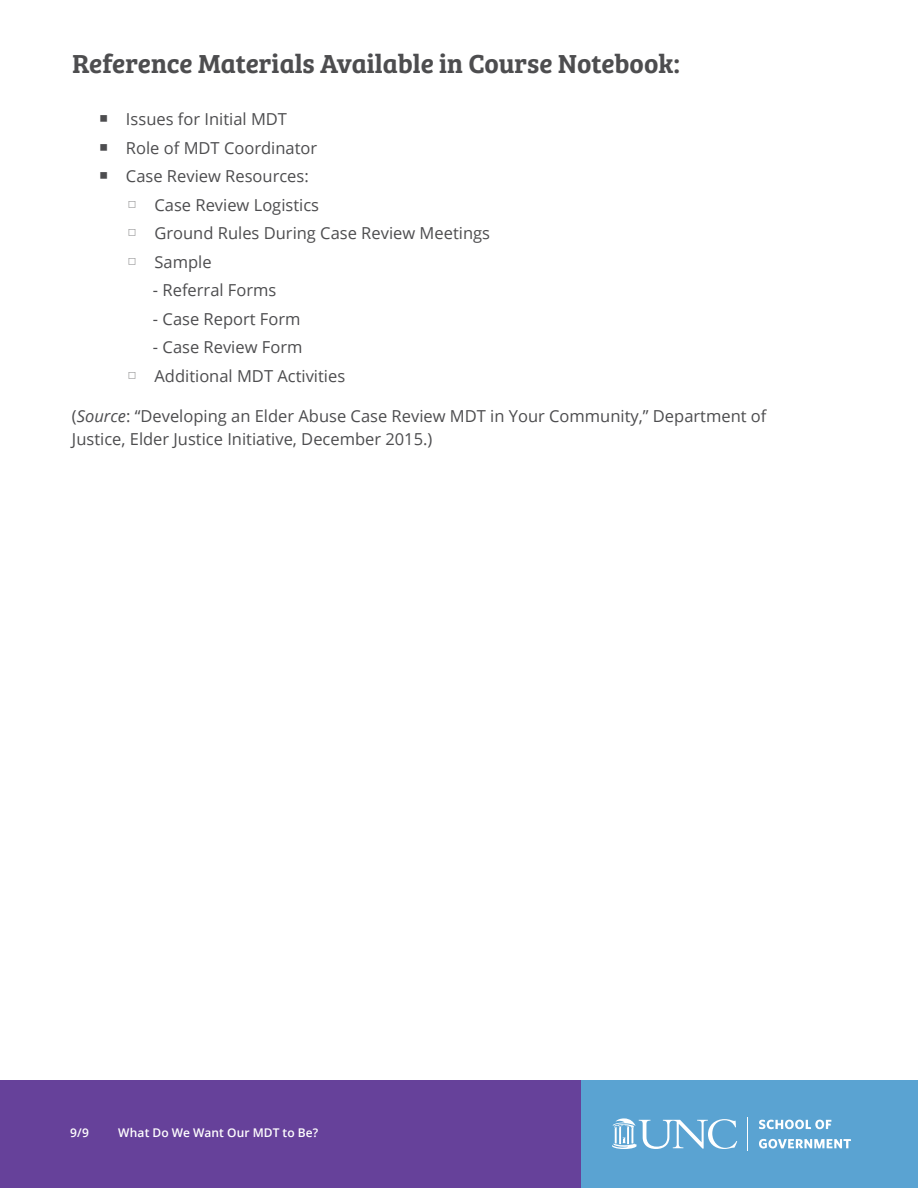
<style>
.page{position:relative;width:918px;height:1188px;background:#fff}
.page>*{position:absolute;margin:0;border:0;box-sizing:border-box;transform-origin:0 0}
.t1{font:27px "Bree Serif Sb";color:#4d4d4f}
.t2{font:16.5px/28.5px "Open Sans";color:#4d4d4f}
.t3{font:600 12px "Open Sans";letter-spacing:.01em;color:#fff}
.s1{font-family:"Carta"}
.s2{font-style:italic}
</style>
<div class="page">
<div style="left:0;top:1080px;width:918px;height:108px;background:#66419a"></div>
<div style="left:581px;top:1080px;width:337px;height:108px;background:#5aa3d2"></div>
<svg style="left:759px;top:1120px;width:72px;height:9px"></svg>
<svg style="left:759px;top:1139px;width:92px;height:9px"></svg>
<hr style="left:748px;top:1117px;width:1px;height:34px;background:#fff">
<svg style="left:612px;top:1118px;width:125px;height:31px"></svg>
<h1 class="t1" style="left:72px;top:43px;width:610px">Reference Materials Available in Course Notebook:</h1>
<p class="t2" style="left:99px;top:105px;width:190px"><span class="s1">h</span> Issues for Initial MDT</p>
<p class="t2" style="left:99px;top:133px;width:220px"><span class="s1">h</span> Role of MDT Coordinator</p>
<p class="t2" style="left:99px;top:162px;width:211px"><span class="s1">h</span> Case Review Resources:</p>
<p class="t2" style="left:154px;top:190px;width:166px">Case Review Logistics</p>
<p class="t2" style="left:154px;top:219px;width:337px">Ground Rules During Case Review Meetings</p>
<p class="t2" style="left:154px;top:247px;width:59px">Sample</p>
<p class="t2" style="left:153px;top:276px;width:125px">- Referral Forms</p>
<p class="t2" style="left:153px;top:304px;width:149px">- Case Report Form</p>
<p class="t2" style="left:153px;top:333px;width:194px">- Case Review Form<br>Additional MDT Activities</p>
<p class="t2" style="left:72px;top:405px;width:696px;line-height:22.5px">(<span class="s2">Source</span>: “Developing an Elder Abuse Case Review MDT in Your Community,” Department of<br>Justice, Elder Justice Initiative, December 2015.)</p>
<p class="t3" style="left:70px;top:1125px;width:20px">9/9</p>
<p class="t3" style="left:118px;top:1125px;width:201px">What Do We Want Our MDT to Be?</p>
</div>
